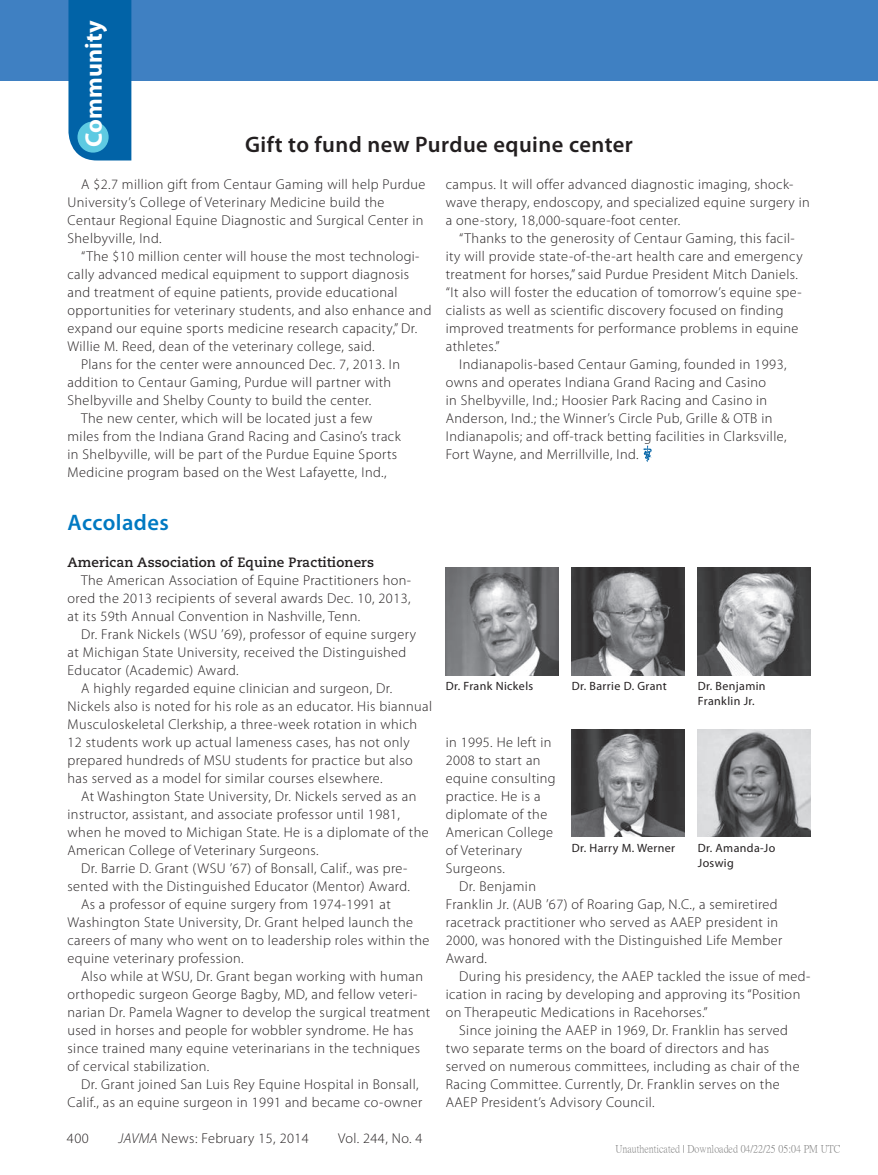
<style>
.page{position:relative;width:878px;height:1175px;background:#fff}
.page>*{position:absolute;margin:0;border:0;box-sizing:border-box;transform-origin:0 0}
.t1{font:700 24px "Myriad Pro";letter-spacing:.01em;color:#fff}
.t2{font:600 22.5px "Myriad Pro";letter-spacing:.02em;color:#231f20}
.t3{font:600 22.5px "Myriad Pro";letter-spacing:.02em;color:#0079c2}
.t4{font:300 14.25px/18px "Myriad Pro";letter-spacing:.03em;color:#231f20}
.t5{font:700 13.5px "Caecilia LT Std";letter-spacing:.01em;color:#231f20}
.t6{font:12px/15px "Myriad Pro";letter-spacing:.03em;color:#231f20}
.t7{font:10.5px "P Ming Li U";color:rgb(0 0 0/.5)}
.s1{font-style:italic}
</style>
<div class="page">
<div style="left:0;top:0;width:878px;height:81px;background:#3f80c2"></div>
<div style="left:68px;top:0;width:63px;height:160px;background:#0163a7"></div>
<div style="left:77px;top:121px;width:32px;height:32px;background:#5ecae2;border-radius:50%"></div>
<svg style="left:643px;top:445px;width:8px;height:17px"></svg>
<img style="left:698px;top:567px;width:112px;height:108px">
<img style="left:572px;top:567px;width:112px;height:108px">
<img style="left:446px;top:567px;width:112px;height:108px">
<img style="left:572px;top:729px;width:112px;height:108px">
<img style="left:698px;top:729px;width:112px;height:108px">
<h1 class="t1" style="left:78px;top:147px;width:128px;rotate:-90deg">Community</h1>
<h2 class="t2" style="left:245px;top:130px;width:389px">Gift to fund new Purdue equine center</h2>
<p class="t4" style="left:68px;top:175px;width:359px;text-indent:13px">A $2.7 million gift from Centaur Gaming will help Purdue University’s College of Veterinary Medicine build the Centaur Regional Equine Diagnostic and Surgical Center in Shelbyville, Ind.</p>
<p class="t4" style="left:81px;top:247px;width:340px">“The $10 million center will house the most technologi-</p>
<p class="t4" style="left:68px;top:265px;width:343px">cally advanced medical equipment to support diagnosis</p>
<p class="t4" style="left:68px;top:283px;width:331px">and treatment of equine patients, provide educational</p>
<p class="t4" style="left:68px;top:301px;width:365px">opportunities for veterinary students, and also enhance and</p>
<p class="t4" style="left:68px;top:319px;width:351px">expand our equine sports medicine research capacity,” Dr.</p>
<p class="t4" style="left:68px;top:337px;width:308px">Willie M. Reed, dean of the veterinary college, said.</p>
<p class="t4" style="left:81px;top:355px;width:321px">Plans for the center were announced Dec. 7, 2013. In</p>
<p class="t4" style="left:68px;top:373px;width:325px">addition to Centaur Gaming, Purdue will partner with</p>
<p class="t4" style="left:68px;top:391px;width:305px">Shelbyville and Shelby County to build the center.</p>
<p class="t4" style="left:81px;top:409px;width:293px">The new center, which will be located just a few</p>
<p class="t4" style="left:68px;top:427px;width:335px">miles from the Indiana Grand Racing and Casino’s track</p>
<p class="t4" style="left:68px;top:445px;width:331px">in Shelbyville, will be part of the Purdue Equine Sports</p>
<p class="t4" style="left:68px;top:463px;width:320px">Medicine program based on the West Lafayette, Ind.,</p>
<p class="t4" style="left:446px;top:175px;width:365px">campus. It will offer advanced diagnostic imaging, shock&shy;wave therapy, endoscopy, and specialized equine surgery in a one-story, 18,000-square-foot center.</p>
<p class="t4" style="left:446px;top:229px;width:358px;text-indent:13px">“Thanks to the generosity of Centaur Gaming, this facil&shy;ity will provide state-of-the-art health care and emergency treatment for horses,” said Purdue President Mitch Daniels. “It also will foster the education of tomorrow’s equine spe&shy;cialists as well as scientific discovery focused on finding improved treatments for performance problems in equine athletes.”</p>
<p class="t4" style="left:446px;top:355px;width:342px;text-indent:13px">Indianapolis-based Centaur Gaming, founded in 1993, owns and operates Indiana Grand Racing and Casino<br>in Shelbyville, Ind.; Hoosier Park Racing and Casino in Anderson, Ind.; the Winner’s Circle Pub, Grille &amp; OTB in Indianapolis; and off-track betting facilities in Clarksville, Fort Wayne, and Merrillville, Ind.</p>
<h2 class="t3" style="left:67px;top:508px;width:103px">Accolades</h2>
<p class="t5" style="left:68px;top:554px;width:308px">American Association of Equine Practitioners</p>
<p class="t4" style="left:68px;top:571px;width:345px;text-align:justify;text-indent:13px">The American Association of Equine Practitioners hon&shy;ored the 2013 recipients of several awards Dec. 10, 2013, at its 59th Annual Convention in Nashville, Tenn.</p>
<p class="t4" style="left:81px;top:625px;width:336px">Dr. Frank Nickels (WSU ’69), professor of equine surgery</p>
<p class="t4" style="left:68px;top:643px;width:340px">at Michigan State University, received the Distinguished</p>
<p class="t4" style="left:68px;top:661px;width:172px">Educator (Academic) Award.</p>
<p class="t4" style="left:81px;top:679px;width:313px">A highly regarded equine clinician and surgeon, Dr.</p>
<p class="t4" style="left:68px;top:697px;width:366px">Nickels also is noted for his role as an educator. His biannual</p>
<p class="t4" style="left:68px;top:715px;width:351px">Musculoskeletal Clerkship, a three-week rotation in which</p>
<p class="t4" style="left:68px;top:733px;width:343px">12 students work up actual lameness cases, has not only</p>
<p class="t4" style="left:68px;top:751px;width:347px">prepared hundreds of MSU students for practice but also</p>
<p class="t4" style="left:68px;top:769px;width:316px">has served as a model for similar courses elsewhere.</p>
<p class="t4" style="left:81px;top:787px;width:337px">At Washington State University, Dr. Nickels served as an</p>
<p class="t4" style="left:68px;top:805px;width:334px">instructor, assistant, and associate professor until 1981,</p>
<p class="t4" style="left:68px;top:823px;width:363px">when he moved to Michigan State. He is a diplomate of the</p>
<p class="t4" style="left:68px;top:841px;width:252px">American College of Veterinary Surgeons.</p>
<p class="t4" style="left:81px;top:859px;width:328px">Dr. Barrie D. Grant (WSU ’67) of Bonsall, Calif., was pre-</p>
<p class="t4" style="left:68px;top:877px;width:344px">sented with the Distinguished Educator (Mentor) Award.</p>
<p class="t4" style="left:81px;top:895px;width:311px">As a professor of equine surgery from 1974-1991 at</p>
<p class="t4" style="left:68px;top:913px;width:347px">Washington State University, Dr. Grant helped launch the</p>
<p class="t4" style="left:68px;top:931px;width:363px">careers of many who went on to leadership roles within the</p>
<p class="t4" style="left:68px;top:949px;width:177px">equine veterinary profession.</p>
<p class="t4" style="left:81px;top:967px;width:343px">Also while at WSU, Dr. Grant began working with human</p>
<p class="t4" style="left:68px;top:985px;width:351px">orthopedic surgeon George Bagby, MD, and fellow veteri-</p>
<p class="t4" style="left:68px;top:1003px;width:364px">narian Dr. Pamela Wagner to develop the surgical treatment</p>
<p class="t4" style="left:68px;top:1021px;width:347px">used in horses and people for wobbler syndrome. He has</p>
<p class="t4" style="left:68px;top:1039px;width:354px">since trained many equine veterinarians in the techniques</p>
<p class="t4" style="left:68px;top:1057px;width:143px">of cervical stabilization.</p>
<p class="t4" style="left:81px;top:1075px;width:339px">Dr. Grant joined San Luis Rey Equine Hospital in Bonsall,</p>
<p class="t4" style="left:68px;top:1093px;width:356px">Calif., as an equine surgeon in 1991 and became co-owner</p>
<p class="t4" style="left:67px;top:1129px;width:23px">400</p>
<p class="t4" style="left:118px;top:1129px;width:192px"><span class="s1">JAVMA</span> News: February 15, 2014</p>
<p class="t4" style="left:338px;top:1129px;width:86px">Vol. 244, No. 4</p>
<p class="t6" style="left:446px;top:678px;width:89px">Dr. Frank Nickels</p>
<p class="t6" style="left:572px;top:678px;width:96px">Dr. Barrie D. Grant</p>
<p class="t6" style="left:698px;top:678px;width:69px">Dr. Benjamin<br>Franklin Jr.</p>
<p class="t4" style="left:446px;top:733px;width:111px">in 1995. He left in<br>2008 to start an equine consulting practice. He is a diplomate of the<br>American College of Veterinary<br>Surgeons.</p>
<p class="t4" style="left:446px;top:877px;width:338px;text-indent:13px">Dr. Benjamin<br>Franklin Jr. (AUB ’67) of Roaring Gap, N.C., a semiretired racetrack practitioner who served as AAEP president in 2000, was honored with the Distinguished Life Member Award.</p>
<p class="t4" style="left:459px;top:967px;width:352px">During his presidency, the AAEP tackled the issue of med-</p>
<p class="t4" style="left:446px;top:985px;width:356px">ication in racing by developing and approving its “Position</p>
<p class="t4" style="left:446px;top:1003px;width:263px">on Therapeutic Medications in Racehorses.”</p>
<p class="t4" style="left:459px;top:1021px;width:330px">Since joining the AAEP in 1969, Dr. Franklin has served</p>
<p class="t4" style="left:446px;top:1039px;width:325px">two separate terms on the board of directors and has</p>
<p class="t4" style="left:446px;top:1057px;width:355px">served on numerous committees, including as chair of the</p>
<p class="t4" style="left:446px;top:1075px;width:335px">Racing Committee. Currently, Dr. Franklin serves on the</p>
<p class="t4" style="left:446px;top:1093px;width:210px">AAEP President’s Advisory Council.</p>
<p class="t6" style="left:572px;top:840px;width:105px">Dr. Harry M. Werner</p>
<p class="t6" style="left:698px;top:840px;width:79px">Dr. Amanda-Jo<br>Joswig</p>
<p class="t7" style="left:615px;top:1144px;width:226px">Unauthenticated | Downloaded 04/22/25 05:04 PM UTC</p>
</div>
